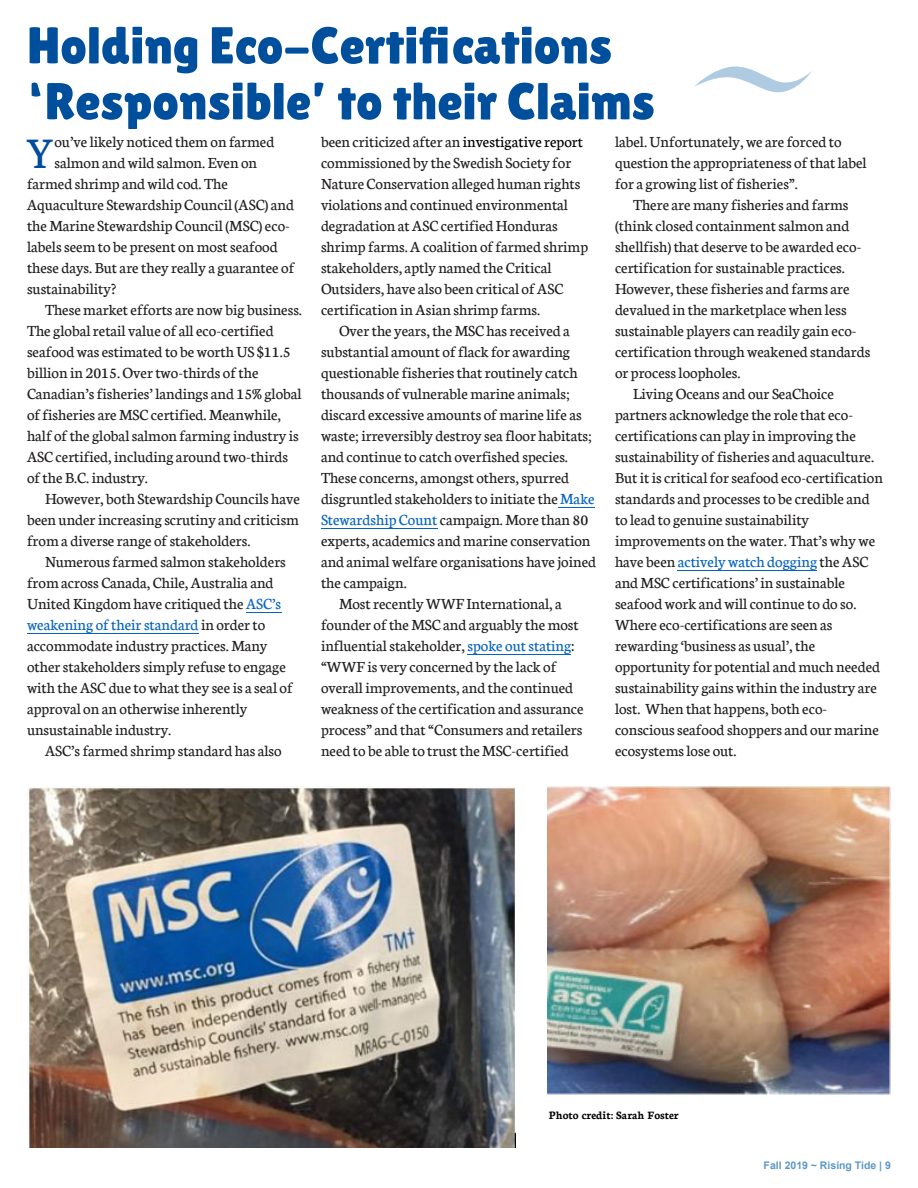
<style>
.page{position:relative;width:918px;height:1188px;background:#fff}
.page>*{position:absolute;margin:0;border:0;box-sizing:border-box;transform-origin:0 0}
.t1{font:51.75px/55.8px "Lilita One";color:#004f9d}
.t2{font:46.5px "Neuton";color:#004c9e}
.t3{font:16.5px/21px "Neuton";color:#231f20}
.t4{font:16.5px "Neuton";color:#0563c1}
.t5{font:700 12px "Neuton";color:#000}
.t6{font:700 10.5px "Arial";color:#5d98c6}
.s1{color:#000}
.s2{color:#0563c1}
.s3{color:#231f20}
</style>
<div class="page">
<svg style="left:694px;top:66px;width:118px;height:27px"></svg>
<hr style="left:246px;top:612px;width:35px;height:1px;background:#0563c1">
<hr style="left:27px;top:633px;width:172px;height:1px;background:#0563c1">
<hr style="left:558px;top:507px;width:37px;height:1px;background:#0563c1">
<hr style="left:321px;top:528px;width:116px;height:1px;background:#0563c1">
<hr style="left:468px;top:654px;width:103px;height:1px;background:#0563c1">
<hr style="left:678px;top:570px;width:139px;height:1px;background:#0563c1">
<img style="left:27px;top:787px;width:488px;height:361px">
<img style="left:547px;top:787px;width:344px;height:307px">
<h1 class="t1" style="left:27px;top:17px;width:629px">Holding Eco-Certifications ‘Responsible’ to their Claims</h1>
<h2 class="t2" style="left:27px;top:120px;width:29px">Y</h2>
<p class="t3" style="left:54px;top:130px;width:221px">ou’ve likely noticed them on farmed</p>
<p class="t3" style="left:321px;top:130px;width:269px">been criticized after an <span class="s1">investigative report </span>commissioned by the Swedish Society for Nature Conservation alleged human rights violations and continued environmental degradation at ASC certified Honduras shrimp farms. A coalition of farmed shrimp stakeholders, aptly named the Critical Outsiders, have also been critical of ASC certification in Asian shrimp farms.</p>
<p class="t3" style="left:339px;top:319px;width:232px">Over the years, the MSC has received a</p>
<p class="t3" style="left:321px;top:340px;width:251px">substantial amount of flack for awarding</p>
<p class="t3" style="left:321px;top:361px;width:258px">questionable fisheries that routinely catch</p>
<p class="t3" style="left:321px;top:382px;width:251px">thousands of vulnerable marine animals;</p>
<p class="t3" style="left:321px;top:403px;width:262px">discard excessive amounts of marine life as</p>
<p class="t3" style="left:321px;top:424px;width:272px">waste; irreversibly destroy sea floor habitats;</p>
<p class="t3" style="left:321px;top:445px;width:249px">and continue to catch overfished species.</p>
<p class="t3" style="left:321px;top:466px;width:250px">These concerns, amongst others, spurred</p>
<p class="t3" style="left:321px;top:487px;width:275px">disgruntled stakeholders to initiate the <span class="s2">Make</span></p>
<p class="t3" style="left:321px;top:508px;width:269px"><span class="s2">Stewardship Count</span>campaign. More than 80</p>
<p class="t3" style="left:321px;top:529px;width:271px">experts, academics and marine conservation</p>
<p class="t3" style="left:321px;top:550px;width:277px">and animal welfare organisations have joined</p>
<p class="t3" style="left:321px;top:571px;width:87px">the campaign.</p>
<p class="t3" style="left:339px;top:592px;width:224px">Most recentlyWWF International, a</p>
<p class="t3" style="left:321px;top:613px;width:259px">founder of the MSC and arguably the most</p>
<p class="t3" style="left:321px;top:634px;width:255px">influential stakeholder,<span class="s2">spoke out stating</span><span class="s1">:</span></p>
<p class="t3" style="left:321px;top:655px;width:237px">“WWF is very concerned by the lack of</p>
<p class="t3" style="left:321px;top:676px;width:254px">overall improvements, and the continued</p>
<p class="t3" style="left:321px;top:697px;width:264px">weakness of the certification and assurance</p>
<p class="t3" style="left:321px;top:718px;width:263px">process” and that “Consumers and retailers</p>
<p class="t3" style="left:321px;top:739px;width:249px">need to be able to trust the MSC-certified</p>
<p class="t3" style="left:615px;top:130px;width:253px">label. Unfortunately, we are forced to question the appropriateness of that label for a growing list of fisheries”.</p>
<p class="t3" style="left:633px;top:193px;width:217px">There are many fisheries and farms</p>
<p class="t3" style="left:615px;top:214px;width:236px">(think closed containment salmon and</p>
<p class="t3" style="left:615px;top:235px;width:248px">shellfish) that deserve to be awarded eco-</p>
<p class="t3" style="left:615px;top:256px;width:231px">certification for sustainable practices.</p>
<p class="t3" style="left:615px;top:277px;width:236px">However, these fisheries and farms are</p>
<p class="t3" style="left:615px;top:298px;width:233px">devalued in the marketplace when less</p>
<p class="t3" style="left:615px;top:319px;width:243px">sustainable players can readily gain eco-</p>
<p class="t3" style="left:615px;top:340px;width:257px">certification through weakened standards</p>
<p class="t3" style="left:615px;top:361px;width:127px">or process loopholes.</p>
<p class="t3" style="left:633px;top:382px;width:202px">Living Oceans and our SeaChoice</p>
<p class="t3" style="left:615px;top:403px;width:240px">partners acknowledge the role that eco-</p>
<p class="t3" style="left:615px;top:424px;width:242px">certifications can play in improving the</p>
<p class="t3" style="left:615px;top:445px;width:261px">sustainability of fisheries and aquaculture.</p>
<p class="t3" style="left:615px;top:466px;width:269px">But it is critical for seafood eco-certification</p>
<p class="t3" style="left:615px;top:487px;width:256px">standards and processes to be credible and</p>
<p class="t3" style="left:615px;top:508px;width:196px">to lead to genuine sustainability</p>
<p class="t3" style="left:615px;top:529px;width:262px">improvements on the water. That’s why we</p>
<p class="t4" style="left:615px;top:550px;width:255px"><span class="s3">have been</span> actively watch dogging <span class="s3">the ASC</span></p>
<p class="t3" style="left:615px;top:571px;width:232px">and MSC certifications’ in sustainable</p>
<p class="t3" style="left:615px;top:592px;width:243px">seafood work and will continue to do so.</p>
<p class="t3" style="left:615px;top:613px;width:219px">Where eco-certifications are seen as</p>
<p class="t3" style="left:615px;top:634px;width:202px">rewarding ‘business as usual’, the</p>
<p class="t3" style="left:615px;top:655px;width:267px">opportunity for potential and much needed</p>
<p class="t3" style="left:615px;top:676px;width:263px">sustainability gains within the industry are</p>
<p class="t3" style="left:615px;top:697px;width:214px">lost. When that happens, both eco-</p>
<p class="t3" style="left:615px;top:718px;width:265px">conscious seafood shoppers and our marine</p>
<p class="t3" style="left:615px;top:739px;width:123px">ecosystems lose out.</p>
<p class="t3" style="left:54px;top:151px;width:204px">salmon and wild salmon. Even on</p>
<p class="t3" style="left:27px;top:172px;width:202px">farmed shrimp and wild cod. The</p>
<p class="t3" style="left:27px;top:193px;width:269px">Aquaculture Stewardship Council (ASC) and</p>
<p class="t3" style="left:27px;top:214px;width:264px">the Marine Stewardship Council (MSC) eco-</p>
<p class="t3" style="left:27px;top:235px;width:252px">labels seem to be present on most seafood</p>
<p class="t3" style="left:27px;top:256px;width:269px">these days. But are they really a guarantee of</p>
<p class="t3" style="left:27px;top:277px;width:91px">sustainability?</p>
<p class="t3" style="left:45px;top:298px;width:259px">These market efforts are now big business.</p>
<p class="t3" style="left:27px;top:319px;width:248px">The global retail value of all eco-certified</p>
<p class="t3" style="left:27px;top:340px;width:265px">seafood was estimated to be worth US $11.5</p>
<p class="t3" style="left:27px;top:361px;width:233px">billion in 2015. Over two-thirds of the</p>
<p class="t3" style="left:27px;top:382px;width:276px">Canadian’s fisheries’ landings and 15% global</p>
<p class="t3" style="left:27px;top:403px;width:256px">of fisheries are MSC certified. Meanwhile,</p>
<p class="t3" style="left:27px;top:424px;width:273px">half of the global salmon farming industry is</p>
<p class="t3" style="left:27px;top:445px;width:263px">ASC certified, including around two-thirds</p>
<p class="t3" style="left:27px;top:466px;width:122px">of the B.C. industry.</p>
<p class="t3" style="left:45px;top:487px;width:257px">However, both Stewardship Councils have</p>
<p class="t3" style="left:27px;top:508px;width:274px">been under increasing scrutiny and criticism</p>
<p class="t3" style="left:27px;top:529px;width:225px">from a diverse range of stakeholders.</p>
<p class="t3" style="left:45px;top:550px;width:242px">Numerous farmed salmon stakeholders</p>
<p class="t3" style="left:27px;top:571px;width:248px">from across Canada, Chile, Australia and</p>
<p class="t3" style="left:27px;top:592px;width:256px">United Kingdom have critiqued the<span class="s2">ASC’s</span></p>
<p class="t4" style="left:27px;top:613px;width:240px">weakening of their standard <span class="s3">in order to</span></p>
<p class="t3" style="left:27px;top:634px;width:242px">accommodate industry practices. Many</p>
<p class="t3" style="left:27px;top:655px;width:260px">other stakeholders simply refuse to engage</p>
<p class="t3" style="left:27px;top:676px;width:267px">with the ASC due to what they see is a seal of</p>
<p class="t3" style="left:27px;top:697px;width:222px">approval on an otherwise inherently</p>
<p class="t3" style="left:27px;top:718px;width:146px">unsustainable industry.</p>
<p class="t3" style="left:45px;top:739px;width:238px">ASC’s farmed shrimp standard has also</p>
<p class="t5" style="left:549px;top:1106px;width:131px">Photo credit: Sarah Foster</p>
<p class="t6" style="left:764px;top:1161px;width:129px">Fall 2019 ~ Rising Tide | 9</p>
</div>
